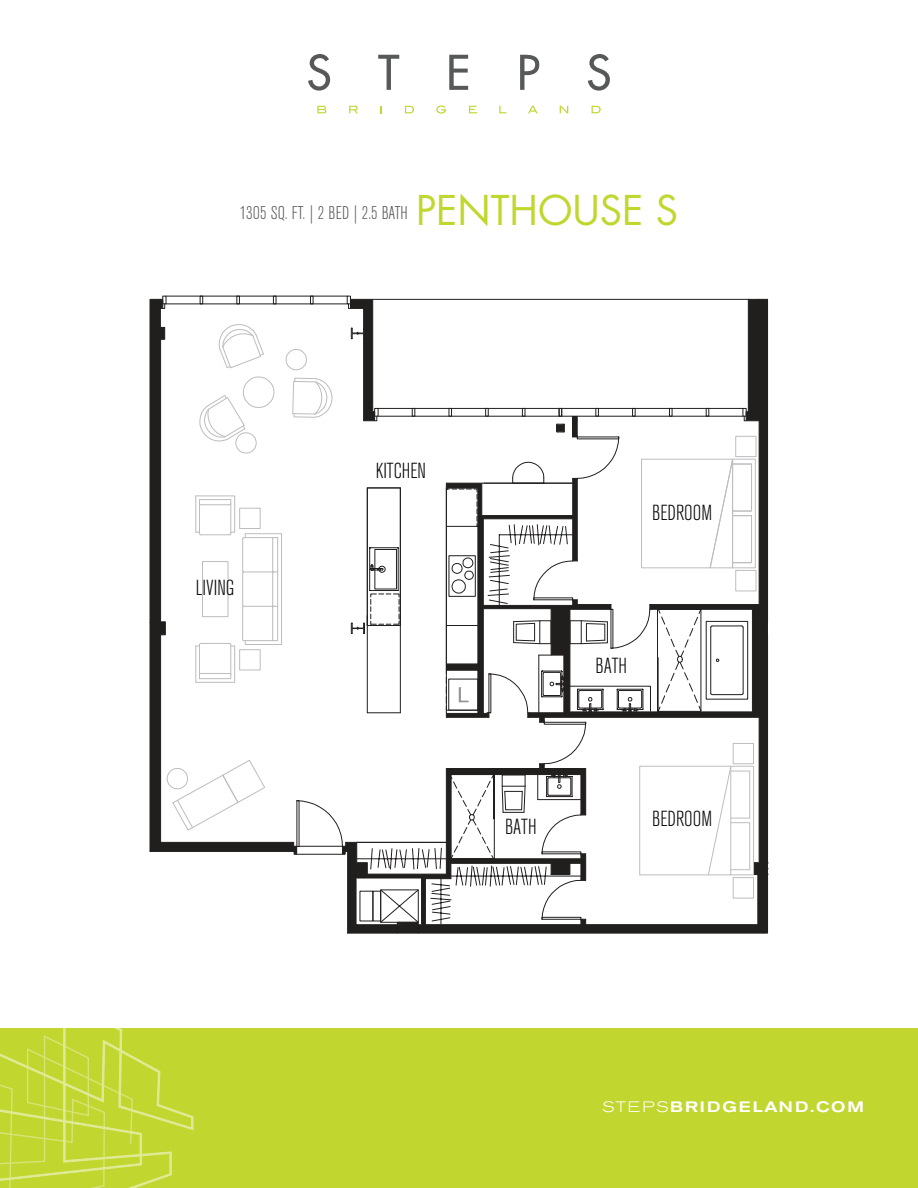
<style>
.page{position:relative;width:918px;height:1188px;background:#fff}
.page>*{position:absolute;margin:0;border:0;box-sizing:border-box;transform-origin:0 0}
.t1{font:300 condensed 21.6px "Akzidenz Grotesk BE";color:#050504}
.t2{font:300 condensed 18.3px "Akzidenz Grotesk BE";letter-spacing:.015em;color:#57585a}
.t3{font:500 expanded 15px "Akzidenz Grotesk BE";letter-spacing:.14em;color:#fff}
.s1{font-family:"Futura";font-weight:400;font-stretch:normal;font-size:39.9px;color:#c1d72f}
.s2{font-weight:300}
</style>
<div class="page">
<svg style="left:308px;top:54px;width:22px;height:37px"></svg>
<svg style="left:378px;top:55px;width:21px;height:35px"></svg>
<svg style="left:449px;top:55px;width:19px;height:35px"></svg>
<svg style="left:520px;top:55px;width:19px;height:35px"></svg>
<svg style="left:588px;top:54px;width:22px;height:37px"></svg>
<svg style="left:317px;top:106px;width:9px;height:7px"></svg>
<svg style="left:349px;top:106px;width:9px;height:7px"></svg>
<svg style="left:380px;top:106px;width:2px;height:7px"></svg>
<svg style="left:405px;top:106px;width:9px;height:7px"></svg>
<svg style="left:436px;top:105px;width:10px;height:9px"></svg>
<svg style="left:469px;top:106px;width:8px;height:7px"></svg>
<svg style="left:499px;top:106px;width:7px;height:7px"></svg>
<svg style="left:528px;top:106px;width:10px;height:7px"></svg>
<svg style="left:560px;top:106px;width:8px;height:7px"></svg>
<svg style="left:592px;top:106px;width:9px;height:7px"></svg>
<div style="left:0;top:1029px;width:918px;height:159px;background:#c1d72f"></div>
<svg style="left:0;top:1028px;width:193px;height:160px"></svg>
<hr style="left:150px;top:622px;width:1px;height:229px;background:#211e1e">
<hr style="left:150px;top:299px;width:1px;height:323px;background:#211e1e">
<hr style="left:150px;top:851px;width:144px;height:1px;background:#211e1e">
<svg style="left:151px;top:296px;width:618px;height:638px"></svg>
<div style="left:657px;top:609px;width:44px;height:103px;border:1px solid #211e1e"></div>
<div style="left:657px;top:657px;width:2px;height:55px;border:1px solid #211e1e"></div>
<p class="t2" style="left:240px;top:203px;width:440px">1305 SQ. FT. | 2 BED | 2.5 BATH <span class="s1">PENTHOUSE S</span></p>
<p class="t1" style="left:196px;top:576px;width:40px">LIVING</p>
<p class="t1" style="left:376px;top:459px;width:52px">KITCHEN</p>
<p class="t1" style="left:505px;top:815px;width:33px">BATH</p>
<p class="t1" style="left:652px;top:501px;width:61px">BEDROOM</p>
<p class="t1" style="left:596px;top:654px;width:33px">BATH</p>
<p class="t1" style="left:652px;top:807px;width:61px">BEDROOM</p>
<p class="t3" style="left:603px;top:1098px;width:263px"><span class="s2">STEPS</span>BRIDGELAND.COM</p>
</div>
